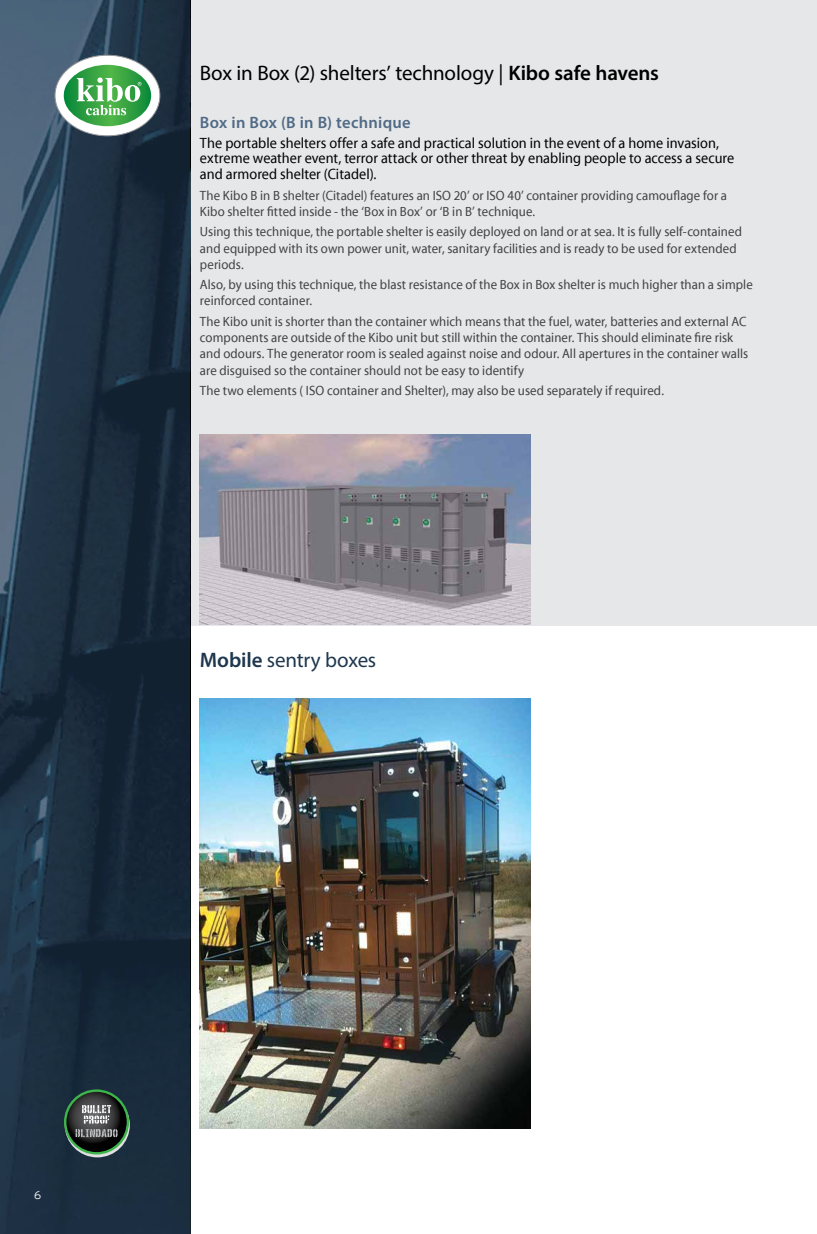
<style>
.page{position:relative;width:817px;height:1234px;background:#fff}
.page>*{position:absolute;margin:0;border:0;box-sizing:border-box;transform-origin:0 0}
.t1{font:21px "Myriad Pro";letter-spacing:-.005em;color:#000}
.t2{font:21px "Myriad Pro";letter-spacing:-.01em;color:#1e374e}
.t3{font:600 16.5px "Myriad Pro";letter-spacing:.015em;color:#506a86}
.t4{font:15px/15.8px "Myriad";letter-spacing:.005em;color:#000;scale:.95 1}
.t5{font:13.5px/16.2px "Myriad";letter-spacing:.005em;color:#414042;scale:.95 1}
.t6{font:300 12px "PF Highway Gothic";color:#fff}
.s1{font-weight:600}
</style>
<div class="page">
<div style="left:190px;top:0;width:626px;height:625px;background:#e6e7e8"></div>
<svg style="left:0;top:0;width:190px;height:1233px;background:#203345"></svg>
<div style="left:55px;top:55px;width:105px;height:81px;background:#fff;border-radius:50%"></div>
<svg style="left:64px;top:65px;width:87px;height:61px"></svg>
<svg style="left:65px;top:1092px;width:65px;height:65px"></svg>
<svg style="left:64px;top:1089px;width:65px;height:65px"></svg>
<svg style="left:66px;top:1091px;width:61px;height:60px;background:#1d241f"></svg>
<svg style="left:76px;top:1104px;width:42px;height:32px"></svg>
<img style="left:200px;top:434px;width:330px;height:190px">
<img style="left:200px;top:698px;width:330px;height:430px">
<h1 class="t1" style="left:200px;top:60px;width:460px">Box in Box (2) shelters’ technology | <span class="s1">Kibo safe havens</span></h1>
<p class="t3" style="left:200px;top:112px;width:212px">Box in Box (B in B) technique</p>
<p class="t4" style="left:200px;top:135px;width:564px">The portable shelters offer a safe and practical solution in the event of a home invasion, extreme weather event, terror attack or other threat by enabling people to access a secure and armored shelter (Citadel).</p>
<p class="t5" style="left:200px;top:187px;width:556px">The Kibo B in B shelter (Citadel) features an ISO 20’ or ISO 40’ container providing camouflage for a<br>Kibo shelter fitted inside - the ‘Box in Box’ or ‘B in B’ technique.</p>
<p class="t5" style="left:200px;top:224px;width:572px">Using this technique, the portable shelter is easily deployed on land or at sea. It is fully self-contained and equipped with its own power unit, water, sanitary facilities and is ready to be used for extended periods.</p>
<p class="t5" style="left:200px;top:277px;width:583px">Also, by using this technique, the blast resistance of the Box in Box shelter is much higher than a simple reinforced container.</p>
<p class="t5" style="left:200px;top:314px;width:578px">The Kibo unit is shorter than the container which means that the fuel, water, batteries and external AC components are outside of the Kibo unit but still within the container. This should eliminate fire risk and odours. The generator room is sealed against noise and odour. All apertures in the container walls are disguised so the container should not be easy to identify</p>
<p class="t5" style="left:200px;top:383px;width:490px">The two elements ( ISO container and Shelter), may also be used separately if required.</p>
<h1 class="t2" style="left:200px;top:647px;width:178px"><span class="s1">Mobile</span> sentry boxes</h1>
<p class="t6" style="left:34px;top:1188px;width:9px">6</p>
</div>
